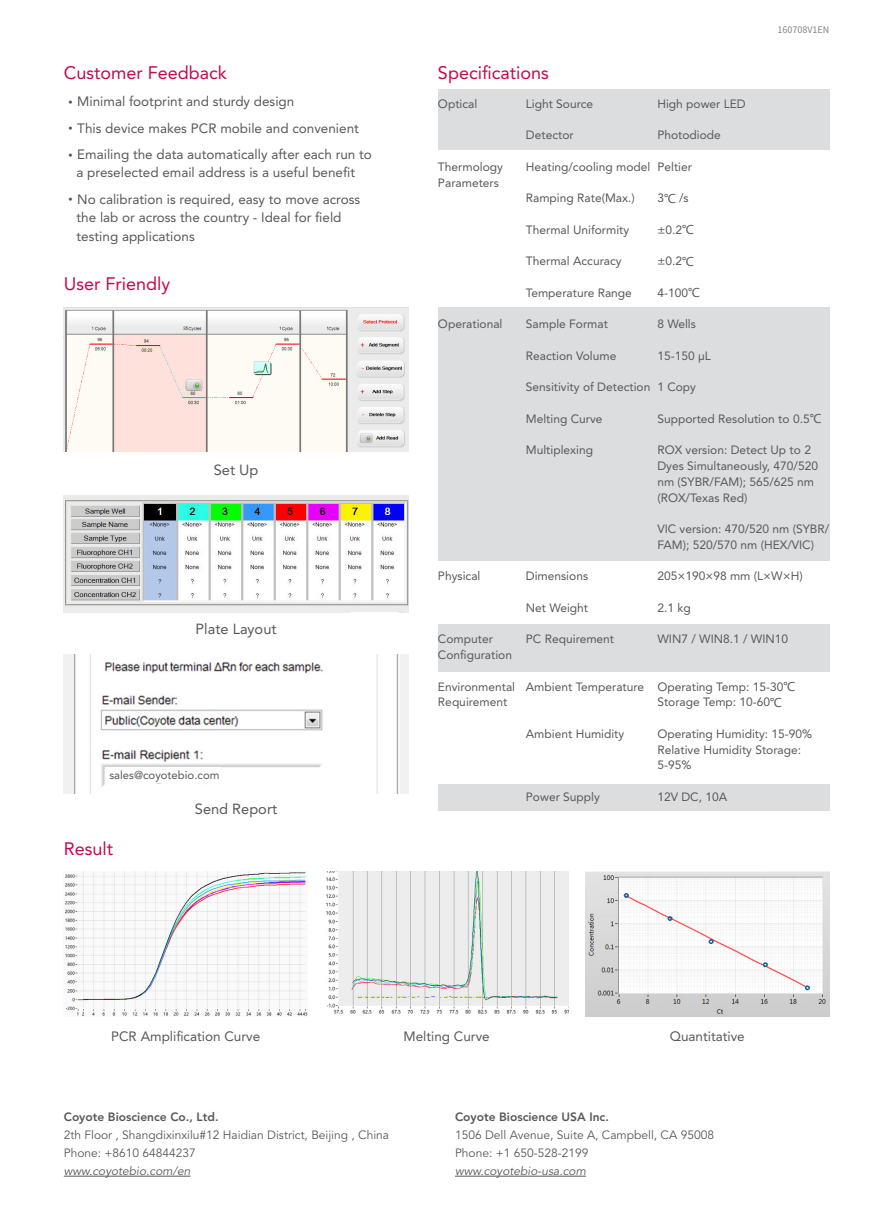
<style>
.page{position:relative;width:893px;height:1212px;background:#fff}
.page>*{position:absolute;margin:0;border:0;box-sizing:border-box;transform-origin:0 0}
.t1{font:18px "Avenir LT Std";color:#c50750}
.t2{font:14.7px "Avenir LT Std";color:#57585a}
.t3{font:13.5px/18.3px "Avenir LT Std";color:#57585a;text-align:center}
.t4{font:12px/15.8px "Avenir LT Std";color:#57585a}
.t5{font:12px "Avenir LT Std";color:#57585a}
.t6{font:800 12px "Avenir LT Std";color:#57585a}
.t7{font:italic 12px "Avenir LT Std";color:#57585a}
.t8{font:11.4px "Avenir LT Std";color:#57585a}
.t9{font:9px "Noto Sans Hans";color:#808285}
.s1{font-family:"Sim Sun"}
.s2{font-family:"Microsoft Ya Hei"}
</style>
<div class="page">
<img style="left:64px;top:308px;width:344px;height:143px">
<img style="left:64px;top:495px;width:344px;height:117px">
<img style="left:64px;top:655px;width:344px;height:138px">
<div style="left:438px;top:90px;width:391px;height:60px;background:#dcdddf"></div>
<div style="left:438px;top:308px;width:391px;height:253px;background:#dcdddf"></div>
<div style="left:438px;top:624px;width:391px;height:48px;background:#dcdddf"></div>
<div style="left:438px;top:784px;width:391px;height:26px;background:#dcdddf"></div>
<div style="left:106px;top:767px;width:116px;height:16px;background:#fff"></div>
<img style="left:64px;top:872px;width:244px;height:144px">
<img style="left:585px;top:872px;width:244px;height:144px">
<img style="left:326px;top:872px;width:242px;height:142px">
<hr style="left:64px;top:1176px;width:126px;height:1px;background:#57585a">
<hr style="left:455px;top:1176px;width:131px;height:1px;background:#57585a">
<p class="t1" style="left:64px;top:62px;width:165px">Customer Feedback</p>
<p class="t3" style="left:64px;top:93px;width:232px"><span class="s1">·</span>Minimal footprint and sturdy design</p>
<p class="t3" style="left:64px;top:119px;width:297px"><span class="s1">·</span>This device makes PCR mobile and convenient</p>
<p class="t3" style="left:64px;top:146px;width:310px"><span class="s1">·</span>Emailing the data automatically after each run to a preselected email address is a useful benefit</p>
<p class="t3" style="left:77px;top:190px;width:285px;text-align:left;text-indent:-13px"><span class="s1">·</span>No calibration is required, easy to move across the lab or across the country - Ideal for field testing applications</p>
<p class="t1" style="left:64px;top:274px;width:108px">User Friendly</p>
<p class="t2" style="left:214px;top:461px;width:46px">Set Up</p>
<p class="t2" style="left:196px;top:620px;width:83px">Plate Layout</p>
<p class="t8" style="left:109px;top:768px;width:112px">sales@coyotebio.com</p>
<p class="t1" style="left:64px;top:838px;width:51px">Result</p>
<p class="t2" style="left:195px;top:800px;width:84px">Send Report</p>
<p class="t1" style="left:438px;top:62px;width:112px">Specifications</p>
<p class="t9" style="left:777px;top:24px;width:53px">160708V1EN</p>
<p class="t4" style="left:438px;top:96px;width:41px">Optical</p>
<p class="t4" style="left:438px;top:159px;width:66px">Thermology<br>Parameters</p>
<p class="t4" style="left:438px;top:316px;width:66px">Operational</p>
<p class="t4" style="left:438px;top:568px;width:44px">Physical</p>
<p class="t4" style="left:438px;top:631px;width:76px">Computer<br>Configuration</p>
<p class="t4" style="left:438px;top:679px;width:79px">Environmental<br>Requirement</p>
<p class="t4" style="left:526px;top:96px;width:69px">Light Source</p>
<p class="t4" style="left:526px;top:127px;width:49px">Detector</p>
<p class="t4" style="left:526px;top:159px;width:126px">Heating/cooling model</p>
<p class="t4" style="left:526px;top:190px;width:110px">Ramping Rate(Max.)</p>
<p class="t4" style="left:526px;top:222px;width:105px">Thermal Uniformity</p>
<p class="t4" style="left:526px;top:253px;width:97px">Thermal Accuracy</p>
<p class="t4" style="left:526px;top:285px;width:108px">Temperature Range</p>
<p class="t4" style="left:526px;top:316px;width:84px">Sample Format</p>
<p class="t4" style="left:526px;top:348px;width:92px">Reaction Volume</p>
<p class="t4" style="left:526px;top:379px;width:126px">Sensitivity of Detection</p>
<p class="t4" style="left:526px;top:411px;width:78px">Melting Curve</p>
<p class="t4" style="left:526px;top:442px;width:69px">Multiplexing</p>
<p class="t4" style="left:657px;top:96px;width:90px">High power LED</p>
<p class="t4" style="left:657px;top:127px;width:65px">Photodiode</p>
<p class="t4" style="left:657px;top:159px;width:36px">Peltier</p>
<p class="t4" style="left:657px;top:190px;width:33px">3<span class="s2">℃</span> /s</p>
<p class="t4" style="left:657px;top:222px;width:38px">±0.2<span class="s2">℃</span></p>
<p class="t4" style="left:657px;top:253px;width:38px">±0.2<span class="s2">℃</span></p>
<p class="t4" style="left:657px;top:285px;width:44px">4-100<span class="s2">℃</span></p>
<p class="t4" style="left:657px;top:316px;width:40px">8 Wells</p>
<p class="t4" style="left:657px;top:348px;width:55px">15-150 μL</p>
<p class="t4" style="left:657px;top:379px;width:40px">1 Copy</p>
<p class="t4" style="left:657px;top:411px;width:166px">Supported Resolution to 0.5<span class="s2">℃</span></p>
<p class="t4" style="left:657px;top:442px;width:162px">ROX version: Detect Up to 2<br>Dyes Simultaneously, 470/520 nm (SYBR/FAM); 565/625 nm (ROX/Texas Red)</p>
<p class="t4" style="left:657px;top:521px;width:173px">VIC version: 470/520 nm (SYBR/<br>FAM); 520/570 nm (HEX/VIC)</p>
<p class="t4" style="left:657px;top:568px;width:147px">205×190×98 mm (L×W×H)</p>
<p class="t4" style="left:657px;top:600px;width:35px">2.1 kg</p>
<p class="t4" style="left:657px;top:631px;width:132px">WIN7 / WIN8.1 / WIN10</p>
<p class="t4" style="left:657px;top:679px;width:140px">Operating Temp: 15-30<span class="s2">℃</span></p>
<p class="t4" style="left:657px;top:694px;width:126px">Storage Temp: 10-60<span class="s2">℃</span></p>
<p class="t4" style="left:657px;top:726px;width:156px">Operating Humidity: 15-90%</p>
<p class="t4" style="left:657px;top:742px;width:145px">Relative Humidity Storage:<br>5-95%</p>
<p class="t4" style="left:657px;top:789px;width:71px">12V DC, 10A</p>
<p class="t4" style="left:526px;top:568px;width:64px">Dimensions</p>
<p class="t4" style="left:526px;top:600px;width:64px">Net Weight</p>
<p class="t4" style="left:526px;top:631px;width:90px">PC Requirement</p>
<p class="t4" style="left:526px;top:679px;width:120px">Ambient Temperature</p>
<p class="t4" style="left:526px;top:726px;width:100px">Ambient Humidity</p>
<p class="t4" style="left:526px;top:789px;width:76px">Power Supply</p>
<p class="t3" style="left:111px;top:1027px;width:151px">PCR Amplification Curve</p>
<p class="t3" style="left:403px;top:1027px;width:88px">Melting Curve</p>
<p class="t3" style="left:670px;top:1027px;width:77px">Quantitative</p>
<p class="t6" style="left:64px;top:1110px;width:156px">Coyote Bioscience Co., Ltd.</p>
<p class="t5" style="left:64px;top:1128px;width:327px">2th Floor , Shangdixinxilu#12 Haidian District, Beijing , China</p>
<p class="t5" style="left:64px;top:1146px;width:134px">Phone: +8610 64844237</p>
<p class="t7" style="left:64px;top:1164px;width:128px">www.coyotebio.com/en</p>
<p class="t6" style="left:455px;top:1110px;width:155px">Coyote Bioscience USA Inc.</p>
<p class="t5" style="left:455px;top:1128px;width:261px">1506 Dell Avenue, Suite A, Campbell, CA 95008</p>
<p class="t5" style="left:455px;top:1146px;width:135px">Phone: +1 650-528-2199</p>
<p class="t7" style="left:455px;top:1164px;width:132px">www.coyotebio-usa.com</p>
</div>
